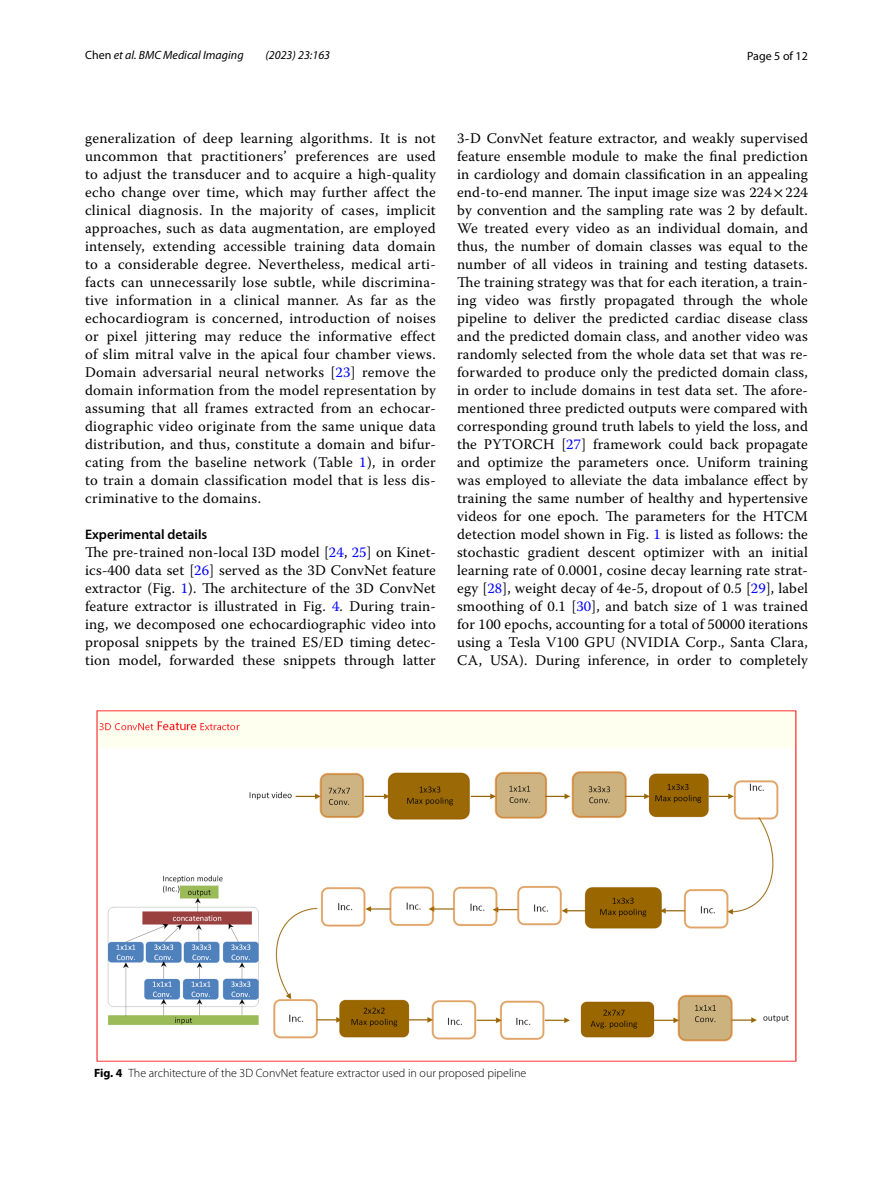
<style>
.page{position:relative;width:893px;height:1187px;background:#fff}
.page>*{position:absolute;margin:0;border:0;box-sizing:border-box;transform-origin:0 0}
.t1{font:14.7px/18px "Warnock Pro";letter-spacing:.01em;color:#000;text-align:justify}
.t2{font:600 13.8px "Myriad Pro";color:#000}
.t3{font:300 12px "Myriad Pro";color:#000}
.t4{font:italic 12px "Myriad Pro";color:#000}
.t5{font:12px "Myriad Pro";color:#000}
.s1{font-style:normal}
.s2{color:#00f}
.s3{font-family:"STIX"}
.s4{font-weight:700}
</style>
<div class="page">
<img style="left:96px;top:711px;width:701px;height:350px">
<p class="t4" style="left:85px;top:48px;width:160px"><span class="s1">Chen</span> et al. BMC Medical Imaging</p>
<p class="t4" style="left:265px;top:48px;width:66px">(2023) 23:163</p>
<p class="t5" style="left:747px;top:48px;width:62px">Page 5 of 12</p>
<p class="t1" style="left:85px;top:128px;width:352px">generalization of deep learning algorithms. It is not uncommon that practitioners’ preferences are used to adjust the transducer and to acquire a high-quality echo change over time, which may further affect the clinical diagnosis. In the majority of cases, implicit approaches, such as data augmentation, are employed intensely, extending accessible training data domain to a considerable degree. Nevertheless, medical arti&shy;facts can unnecessarily lose subtle, while discrimina&shy;tive information in a clinical manner. As far as the echocardiogram is concerned, introduction of noises or pixel jittering may reduce the informative effect of slim mitral valve in the apical four chamber views.<br>Domain adversarial neural networks [<span class="s2">23</span>] remove the domain information from the model representation by assuming that all frames extracted from an echocar&shy;diographic video originate from the same unique data distribution, and thus, constitute a domain and bifur&shy;cating from the baseline network (Table <span class="s2">1</span>), in order to train a domain classification model that is less dis&shy;criminative to the domains.</p>
<p class="t2" style="left:85px;top:525px;width:124px">Experimental details</p>
<p class="t1" style="left:85px;top:542px;width:352px">The pre-trained non-local I3D model [<span class="s2">24</span>, <span class="s2">25</span>] on Kinet&shy;ics-400 data set [<span class="s2">26</span>] served as the 3D ConvNet feature extractor (Fig. <span class="s2">1</span>). The architecture of the 3D ConvNet feature extractor is illustrated in Fig. <span class="s2">4</span>. During train&shy;ing, we decomposed one echocardiographic video into proposal snippets by the trained ES/ED timing detec&shy;tion model, forwarded these snippets through latter</p>
<p class="t1" style="left:457px;top:128px;width:352px">3-D ConvNet feature extractor, and weakly supervised feature ensemble module to make the final prediction in cardiology and domain classification in an appealing end-to-end manner. The input image size was 224<span class="s3">×</span>224 by convention and the sampling rate was 2 by default.<br>We treated every video as an individual domain, and thus, the number of domain classes was equal to the number of all videos in training and testing datasets.<br>The training strategy was that for each iteration, a train&shy;ing video was firstly propagated through the whole pipeline to deliver the predicted cardiac disease class and the predicted domain class, and another video was randomly selected from the whole data set that was re&shy;forwarded to produce only the predicted domain class, in order to include domains in test data set. The afore&shy;mentioned three predicted outputs were compared with corresponding ground truth labels to yield the loss, and the PYTORCH [<span class="s2">27</span>] framework could back propagate and optimize the parameters once. Uniform training was employed to alleviate the data imbalance effect by training the same number of healthy and hypertensive videos for one epoch. The parameters for the HTCM detection model shown in Fig. <span class="s2">1</span> is listed as follows: the stochastic gradient descent optimizer with an initial learning rate of 0.0001, cosine decay learning rate strat&shy;egy [<span class="s2">28</span>], weight decay of 4e-5, dropout of 0.5 [<span class="s2">29</span>], label smoothing of 0.1 [<span class="s2">30</span>], and batch size of 1 was trained for 100 epochs, accounting for a total of 50000 iterations using a Tesla V100 GPU (NVIDIA Corp., Santa Clara, CA, USA). During inference, in order to completely</p>
<p class="t3" style="left:94px;top:1066px;width:434px"><span class="s4">Fig. 4</span> The architecture of the 3D ConvNet feature extractor used in our proposed pipeline</p>
</div>
